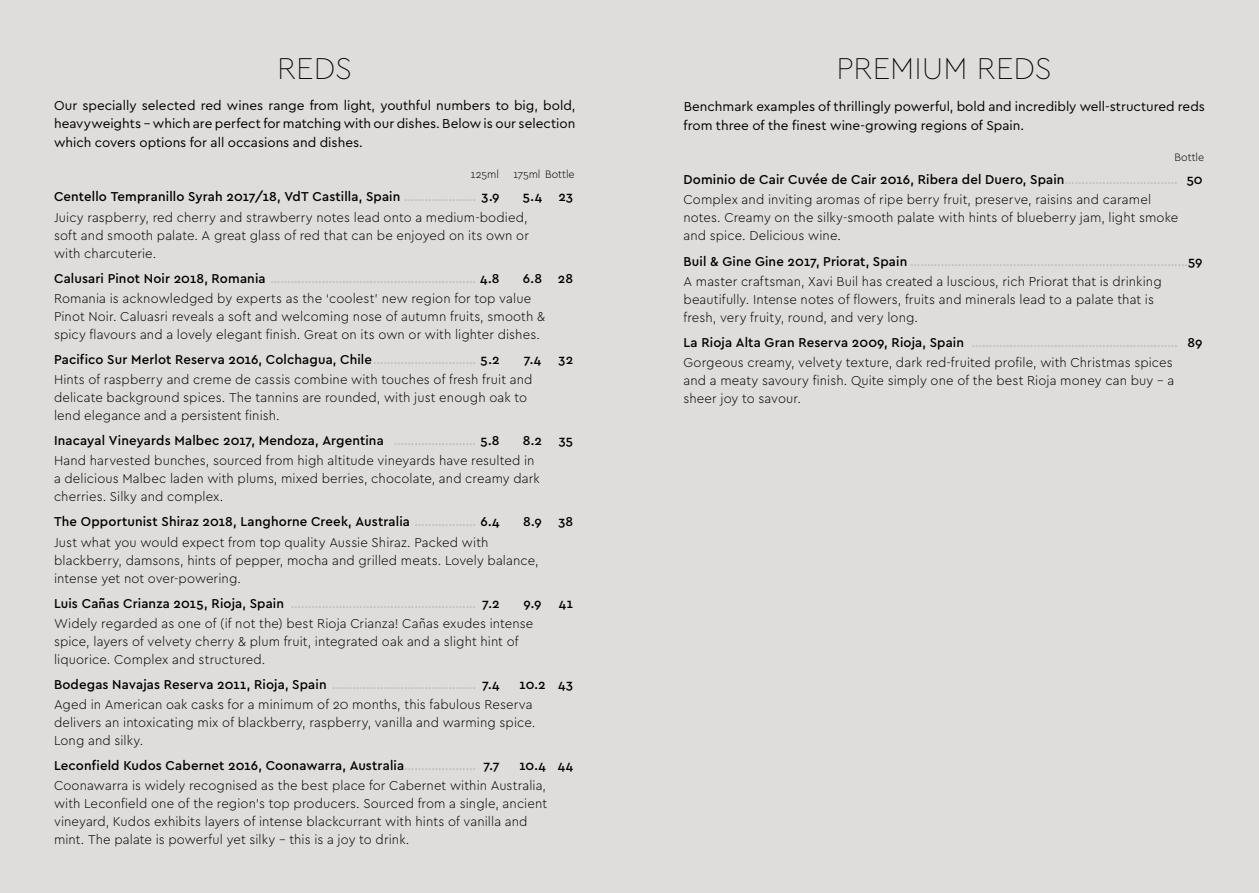
<style>
.page{position:relative;width:1259px;height:893px;background:#fff}
.page>*{position:absolute;margin:0;border:0;box-sizing:border-box;transform-origin:0 0}
.t1{font:100 31.5px "Cera";letter-spacing:.005em;color:#000}
.t2{font:300 13.5px/18px "Cera";letter-spacing:.01em;color:#000}
.t3{font:500 13.5px "Cera";letter-spacing:.01em;color:#000}
.t4{font:13.5px/18.5px "Cera";color:#000}
.t5{font:300 11.25px "Cera";letter-spacing:-.005em;color:#000;scale:.95 1}
.s1{color:#c1c2c2}
.s2{font-weight:500}
.s3{font-weight:500;color:#c1c2c2}
</style>
<div class="page">
<div style="left:0;top:0;width:651px;height:893px;background:#dfdddb"></div>
<div style="left:609px;top:0;width:650px;height:893px;background:#dfdddb"></div>
<h1 class="t1" style="left:277px;top:48px;width:77px">REDS</h1>
<p class="t4" style="left:54px;top:96px;width:523px;text-align:justify">Our specially selected red wines range from light, youthful numbers to big, bold, heavyweights – which are perfect for matching with our dishes. Below is our selection which covers options for all occasions and dishes.</p>
<p class="t5" style="left:470px;top:167px;width:31px">125ml</p>
<p class="t5" style="left:513px;top:167px;width:66px">175ml Bottle</p>
<p class="t3" style="left:54px;top:188px;width:447px">Centello Tempranillo Syrah 2017/18, VdT Castilla, Spain <span class="s1">…………………</span> 3.9</p>
<p class="t3" style="left:523px;top:188px;width:52px">5.4 23</p>
<p class="t2" style="left:54px;top:207px;width:476px;text-align:justify">Juicy raspberry, red cherry and strawberry notes lead onto a medium-bodied, soft and smooth palate. A great glass of red that can be enjoyed on its own or with charcuterie.</p>
<p class="t3" style="left:54px;top:269px;width:447px">Calusari Pinot Noir 2018, Romania <span class="s1">……………………………………………………</span> 4.8</p>
<p class="t3" style="left:523px;top:269px;width:52px">6.8 28</p>
<p class="t2" style="left:54px;top:289px;width:492px">Romania is acknowledged by experts as the ‘coolest’ new region for top value<br>Pinot Noir. Caluasri reveals a soft and welcoming nose of autumn fruits, smooth &amp; spicy flavours and a lovely elegant finish. Great on its own or with lighter dishes.</p>
<p class="t3" style="left:54px;top:350px;width:447px">Pacifico Sur Merlot Reserva 2016, Colchagua, Chile<span class="s1">…………………………</span> 5.2</p>
<p class="t3" style="left:524px;top:350px;width:19px">7.4</p>
<p class="t3" style="left:558px;top:350px;width:16px">32</p>
<p class="t2" style="left:54px;top:370px;width:480px">Hints of raspberry and creme de cassis combine with touches of fresh fruit and delicate background spices. The tannins are rounded, with just enough oak to lend elegance and a persistent finish.</p>
<p class="t3" style="left:54px;top:432px;width:447px">Inacayal Vineyards Malbec 2017, Mendoza, Argentina <span class="s1">……………………</span> 5.8</p>
<p class="t3" style="left:523px;top:432px;width:52px">8.2 35</p>
<p class="t2" style="left:54px;top:451px;width:487px">Hand harvested bunches, sourced from high altitude vineyards have resulted in a delicious Malbec laden with plums, mixed berries, chocolate, and creamy dark cherries. Silky and complex.</p>
<p class="t3" style="left:54px;top:513px;width:447px">The Opportunist Shiraz 2018, Langhorne Creek, Australia <span class="s1">………………</span> 6.4</p>
<p class="t3" style="left:523px;top:513px;width:51px">8.9 38</p>
<p class="t2" style="left:54px;top:532px;width:486px">Just what you would expect from top quality Aussie Shiraz. Packed with blackberry, damsons, hints of pepper, mocha and grilled meats. Lovely balance, intense yet not over-powering.</p>
<p class="t3" style="left:54px;top:594px;width:447px">Luis Cañas Crianza 2015, Rioja, Spain <span class="s1">………………………………………………</span> 7.2</p>
<p class="t3" style="left:523px;top:594px;width:19px">9.9</p>
<p class="t3" style="left:559px;top:594px;width:16px">41</p>
<p class="t2" style="left:54px;top:614px;width:481px">Widely regarded as one of (if not the) best Rioja Crianza! Cañas exudes intense spice, layers of velvety cherry &amp; plum fruit, integrated oak and a slight hint of liquorice. Complex and structured.</p>
<p class="t3" style="left:54px;top:675px;width:447px">Bodegas Navajas Reserva 2011, Rioja, Spain <span class="s1">……………………………………</span> 7.4</p>
<p class="t3" style="left:519px;top:675px;width:55px">10.2 43</p>
<p class="t2" style="left:54px;top:695px;width:483px">Aged in American oak casks for a minimum of 20 months, this fabulous Reserva delivers an intoxicating mix of blackberry, raspberry, vanilla and warming spice.<br>Long and silky.</p>
<p class="t3" style="left:54px;top:757px;width:447px">Leconfield Kudos Cabernet 2016, Coonawarra, Australia<span class="s1">…………………</span> 7.7</p>
<p class="t3" style="left:519px;top:757px;width:56px">10.4 44</p>
<p class="t2" style="left:54px;top:776px;width:494px">Coonawarra is widely recognised as the best place for Cabernet within Australia, with Leconfield one of the region’s top producers. Sourced from a single, ancient vineyard, Kudos exhibits layers of intense blackcurrant with hints of vanilla and mint. The palate is powerful yet silky – this is a joy to drink.</p>
<h1 class="t1" style="left:836px;top:48px;width:217px">PREMIUM REDS</h1>
<p class="t4" style="left:683px;top:96px;width:523px;line-height:18.9px">Benchmark examples of thrillingly powerful, bold and incredibly well-structured reds from three of the finest wine-growing regions of Spain.</p>
<p class="t5" style="left:1174px;top:150px;width:33px">Bottle</p>
<p class="t2" style="left:683px;top:169px;width:520px;line-height:20.1px"><span class="s2">Dominio de Cair Cuvée de Cair 2016, Ribera del Duero, Spain</span><span class="s3">……………………………</span> <span class="s2">50<br></span>Complex and inviting aromas of ripe berry fruit, preserve, raisins and caramel</p>
<p class="t2" style="left:683px;top:208px;width:496px">notes. Creamy on the silky-smooth palate with hints of blueberry jam, light smoke and spice. Delicious wine.</p>
<p class="t2" style="left:683px;top:250px;width:520px;line-height:20.1px"><span class="s2">Buil &amp; Gine Gine 2017, Priorat, Spain</span> <span class="s3">………………………………………………………………………</span><span class="s2">59<br></span>A master craftsman, Xavi Buil has created a luscious, rich Priorat that is drinking</p>
<p class="t2" style="left:683px;top:290px;width:472px">beautifully. Intense notes of flowers, fruits and minerals lead to a palate that is fresh, very fruity, round, and very long.</p>
<p class="t2" style="left:683px;top:332px;width:520px;line-height:20.1px"><span class="s2">La Rioja Alta Gran Reserva 2009, Rioja, Spain</span> <span class="s3">……………………………………………………</span> <span class="s2">89<br></span>Gorgeous creamy, velvety texture, dark red-fruited profile, with Christmas spices</p>
<p class="t2" style="left:683px;top:371px;width:492px">and a meaty savoury finish. Quite simply one of the best Rioja money can buy – a sheer joy to savour.</p>
</div>
